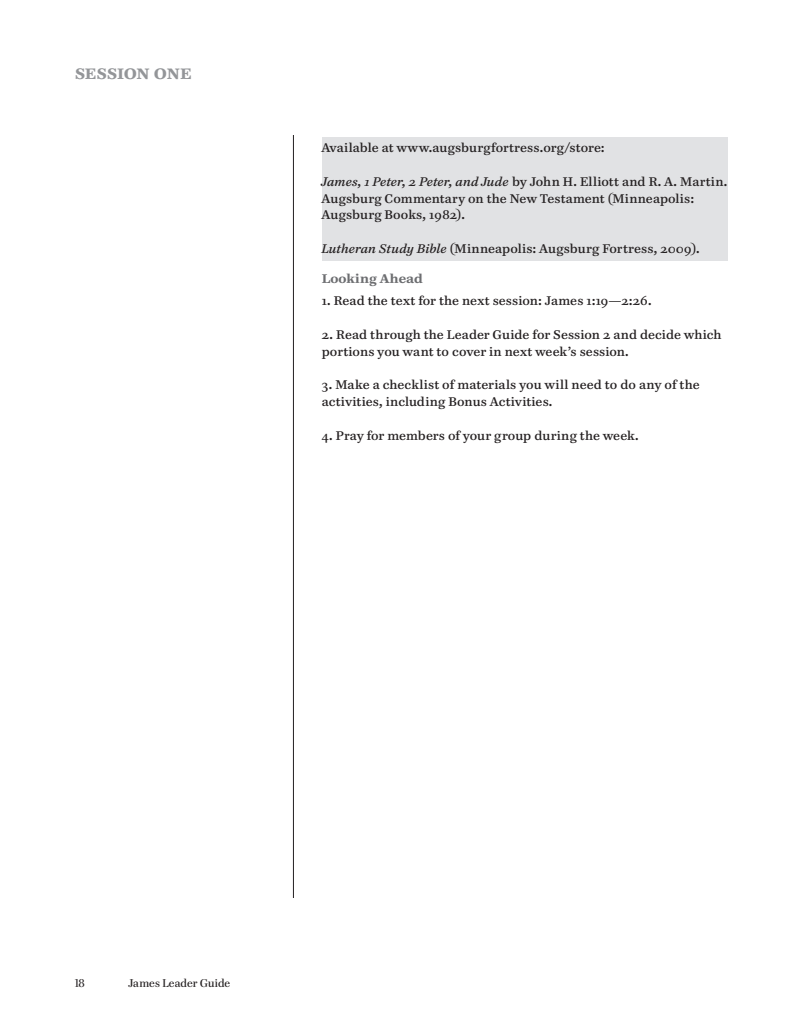
<style>
.page{position:relative;width:810px;height:1035px;background:#fff}
.page>*{position:absolute;margin:0;border:0;box-sizing:border-box;transform-origin:0 0}
.t1{font:700 15px "Paperback 6";letter-spacing:-.025em;color:#939598}
.t2{font:12.5px/16.9px "Paperback 9";letter-spacing:.01em;color:#231f20}
.t3{font:700 12.5px "Paperback 9";letter-spacing:.005em;color:#6c6d70}
.t4{font:11.25px "Paperback 48";color:#231f20}
.s1{font-style:italic}
</style>
<div class="page">
<hr style="left:293px;top:135px;width:1px;height:763px;background:#231f20">
<div style="left:322px;top:138px;width:406px;height:124px;background:#e1e2e4"></div>
<p class="t1" style="left:75px;top:63px;width:118px">SESSION ONE</p>
<p class="t2" style="left:322px;top:139px;width:285px">Available at www.augsburgfortress.org/store:</p>
<p class="t2" style="left:322px;top:173px;width:407px"><span class="s1">James, 1 Peter, 2 Peter, and Jude</span> by John H. Elliott and R. A. Martin.<br>Augsburg Commentary on the New Testament (Minneapolis:<br>Augsburg Books, 1982).</p>
<p class="t2" style="left:322px;top:240px;width:379px"><span class="s1">Lutheran Study Bible</span> (Minneapolis: Augsburg Fortress, 2009).</p>
<p class="t3" style="left:322px;top:271px;width:102px">Looking Ahead</p>
<p class="t2" style="left:322px;top:292px;width:331px">1. Read the text for the next session: James 1:19—2:26.</p>
<p class="t2" style="left:322px;top:326px;width:401px">2. Read through the Leader Guide for Session 2 and decide which portions you want to cover in next week’s session.</p>
<p class="t2" style="left:322px;top:376px;width:379px">3. Make a checklist of materials you will need to do any of the activities, including Bonus Activities.</p>
<p class="t2" style="left:322px;top:427px;width:318px">4. Pray for members of your group during the week.</p>
<p class="t4" style="left:75px;top:977px;width:11px">18</p>
<p class="t4" style="left:129px;top:977px;width:103px">James Leader Guide</p>
</div>
